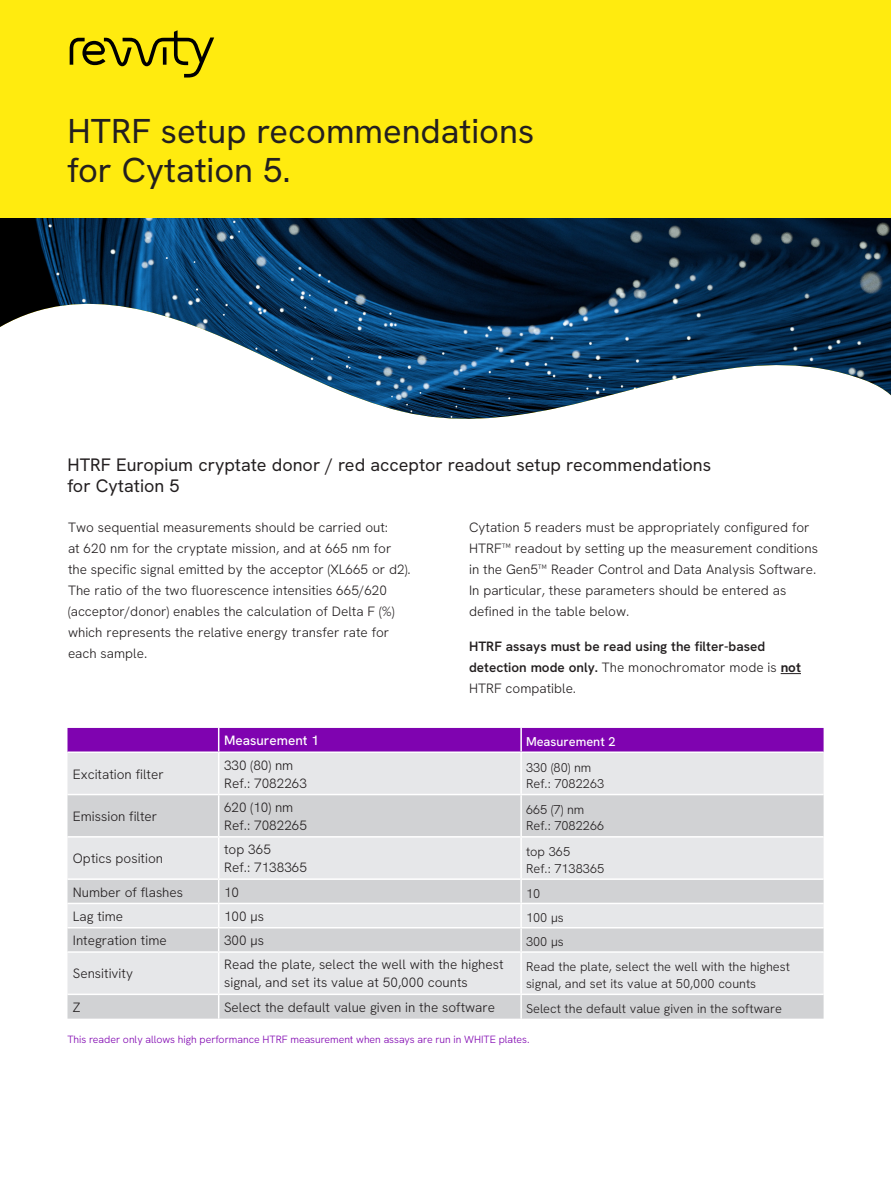
<style>
.page{position:relative;width:891px;height:1188px;background:#fff}
.page>*{position:absolute;margin:0;border:0;box-sizing:border-box;transform-origin:0 0}
.Intro_Head{font:34.5px/39px "Hanken Grotesk";color:#231f20}
.t1{font:18px/21px "Hanken Grotesk";color:#231f20}
.t2{font:300 13.5px/21px "Hanken Grotesk";color:#231f20}
.t3{font:600 13.5px/21px "Hanken Grotesk";color:#231f20}
.t4{font:500 13.5px "Hanken Grotesk";color:#fff}
.t5{font:300 12.75px/16.5px "Hanken Grotesk";color:#231f20}
.t6{font:500 12.75px "Hanken Grotesk";color:#fff}
.t7{font:300 10.5px "Hanken Grotesk";color:#7f03b0}
.s1{font-weight:300}
.s2{font-weight:700}
</style>
<div class="page">
<img style="left:0;top:218px;width:891px;height:201px">
<div style="left:0;top:0;width:891px;height:218px;background:#ffeb0f"></div>
<svg style="left:70px;top:30px;width:144px;height:48px"></svg>
<div style="left:68px;top:753px;width:756px;height:41px;background:#e6e7e9"></div>
<svg style="left:68px;top:795px;width:756px;height:224px;background:#dbdcde"></svg>
<hr style="left:520px;top:753px;width:2px;height:41px;background:#fff">
<hr style="left:520px;top:795px;width:2px;height:41px;background:#fff">
<hr style="left:520px;top:836px;width:304px;height:2px;background:#fff">
<hr style="left:520px;top:838px;width:2px;height:40px;background:#fff">
<hr style="left:520px;top:878px;width:304px;height:2px;background:#fff">
<hr style="left:520px;top:880px;width:2px;height:23px;background:#fff">
<hr style="left:520px;top:903px;width:304px;height:1px;background:#fff">
<hr style="left:520px;top:904px;width:2px;height:23px;background:#fff">
<hr style="left:520px;top:927px;width:304px;height:1px;background:#fff">
<hr style="left:520px;top:928px;width:2px;height:23px;background:#fff">
<hr style="left:520px;top:951px;width:304px;height:2px;background:#fff">
<hr style="left:520px;top:953px;width:2px;height:41px;background:#fff">
<hr style="left:520px;top:994px;width:304px;height:1px;background:#fff">
<hr style="left:520px;top:995px;width:2px;height:24px;background:#fff">
<div style="left:68px;top:728px;width:756px;height:24px;background:#7f03b0"></div>
<hr style="left:218px;top:753px;width:1px;height:41px;background:#fff">
<hr style="left:218px;top:795px;width:1px;height:41px;background:#fff">
<hr style="left:68px;top:836px;width:151px;height:2px;background:#fff">
<hr style="left:219px;top:836px;width:301px;height:2px;background:#fff">
<hr style="left:218px;top:838px;width:1px;height:40px;background:#fff">
<hr style="left:68px;top:878px;width:151px;height:2px;background:#fff">
<hr style="left:219px;top:878px;width:301px;height:2px;background:#fff">
<hr style="left:68px;top:903px;width:151px;height:1px;background:#fff">
<hr style="left:219px;top:903px;width:301px;height:1px;background:#fff">
<hr style="left:68px;top:927px;width:151px;height:1px;background:#fff">
<hr style="left:219px;top:927px;width:301px;height:1px;background:#fff">
<svg style="left:218px;top:880px;width:1px;height:71px"></svg>
<hr style="left:68px;top:951px;width:151px;height:2px;background:#fff">
<hr style="left:219px;top:951px;width:301px;height:2px;background:#fff">
<hr style="left:218px;top:953px;width:1px;height:41px;background:#fff">
<hr style="left:68px;top:994px;width:151px;height:1px;background:#fff">
<hr style="left:219px;top:994px;width:301px;height:1px;background:#fff">
<svg style="left:218px;top:995px;width:1px;height:24px"></svg>
<svg style="left:781px;top:673px;width:20px;height:1px"></svg>
<p class="Intro_Head" style="left:68px;top:110px;width:468px">HTRF setup recommendations for Cytation 5.</p>
<p class="t1" style="left:68px;top:454px;width:645px">HTRF Europium cryptate donor / red acceptor readout setup recommendations for Cytation 5</p>
<p class="t2" style="left:68px;top:517px;width:344px">Two sequential measurements should be carried out:<br>at 620 nm for the cryptate mission, and at 665 nm for the specific signal emitted by the acceptor (XL665 or d2).<br>The ratio of the two fluorescence intensities 665/620 (acceptor/donor) enables the calculation of Delta F (%) which represents the relative energy transfer rate for each sample.</p>
<p class="t2" style="left:469px;top:517px;width:350px">Cytation 5 readers must be appropriately configured for HTRF™ readout by setting up the measurement conditions in the Gen5™ Reader Control and Data Analysis Software.<br>In particular, these parameters should be entered as defined in the table below.</p>
<p class="t3" style="left:469px;top:636px;width:333px">HTRF assays must be read using the filter-based detection mode only. <span class="s1">The monochromator mode is</span> <span class="s2">not<br></span><span class="s1">HTRF compatible.</span></p>
<p class="t2" style="left:73px;top:763px;width:92px">Excitation filter</p>
<p class="t2" style="left:73px;top:805px;width:86px">Emission filter</p>
<p class="t2" style="left:73px;top:848px;width:92px">Optics position</p>
<p class="t4" style="left:224px;top:732px;width:96px">Measurement 1</p>
<p class="t6" style="left:526px;top:734px;width:91px">Measurement 2</p>
<p class="t2" style="left:224px;top:754px;width:71px">330 (80) nm</p>
<p class="t2" style="left:224px;top:772px;width:84px">Ref.: 7082263</p>
<p class="t5" style="left:526px;top:759px;width:67px">330 (80) nm</p>
<p class="t5" style="left:526px;top:775px;width:80px">Ref.: 7082263</p>
<p class="t2" style="left:224px;top:796px;width:71px">620 (10) nm</p>
<p class="t2" style="left:224px;top:814px;width:84px">Ref.: 7082265</p>
<p class="t5" style="left:526px;top:801px;width:60px">665 (7) nm</p>
<p class="t5" style="left:526px;top:817px;width:80px">Ref.: 7082266</p>
<p class="t2" style="left:224px;top:839px;width:48px">top 365</p>
<p class="t2" style="left:224px;top:857px;width:84px">Ref.: 7138365</p>
<p class="t5" style="left:526px;top:843px;width:46px">top 365</p>
<p class="t5" style="left:526px;top:860px;width:80px">Ref.: 7138365</p>
<p class="t2" style="left:73px;top:881px;width:112px">Number of flashes</p>
<p class="t2" style="left:224px;top:881px;width:17px">10</p>
<p class="t5" style="left:526px;top:885px;width:16px">10</p>
<p class="t2" style="left:73px;top:905px;width:52px">Lag time</p>
<p class="t2" style="left:224px;top:905px;width:42px">100 μs</p>
<p class="t5" style="left:526px;top:909px;width:39px">100 μs</p>
<p class="t2" style="left:73px;top:930px;width:95px">Integration time</p>
<p class="t2" style="left:224px;top:930px;width:42px">300 μs</p>
<p class="t5" style="left:526px;top:933px;width:39px">300 μs</p>
<p class="t2" style="left:73px;top:963px;width:62px">Sensitivity</p>
<p class="t2" style="left:224px;top:955px;width:281px;line-height:18px">Read the plate, select the well with the highest signal, and set its value at 50,000 counts</p>
<p class="t5" style="left:526px;top:958px;width:266px">Read the plate, select the well with the highest signal, and set its value at 50,000 counts</p>
<p class="t2" style="left:73px;top:996px;width:9px">Z</p>
<p class="t2" style="left:224px;top:996px;width:273px">Select the default value given in the software</p>
<p class="t5" style="left:526px;top:1000px;width:258px">Select the default value given in the software</p>
<p class="t7" style="left:68px;top:1032px;width:464px">This reader only allows high performance HTRF measurement when assays are run in WHITE plates.</p>
</div>
